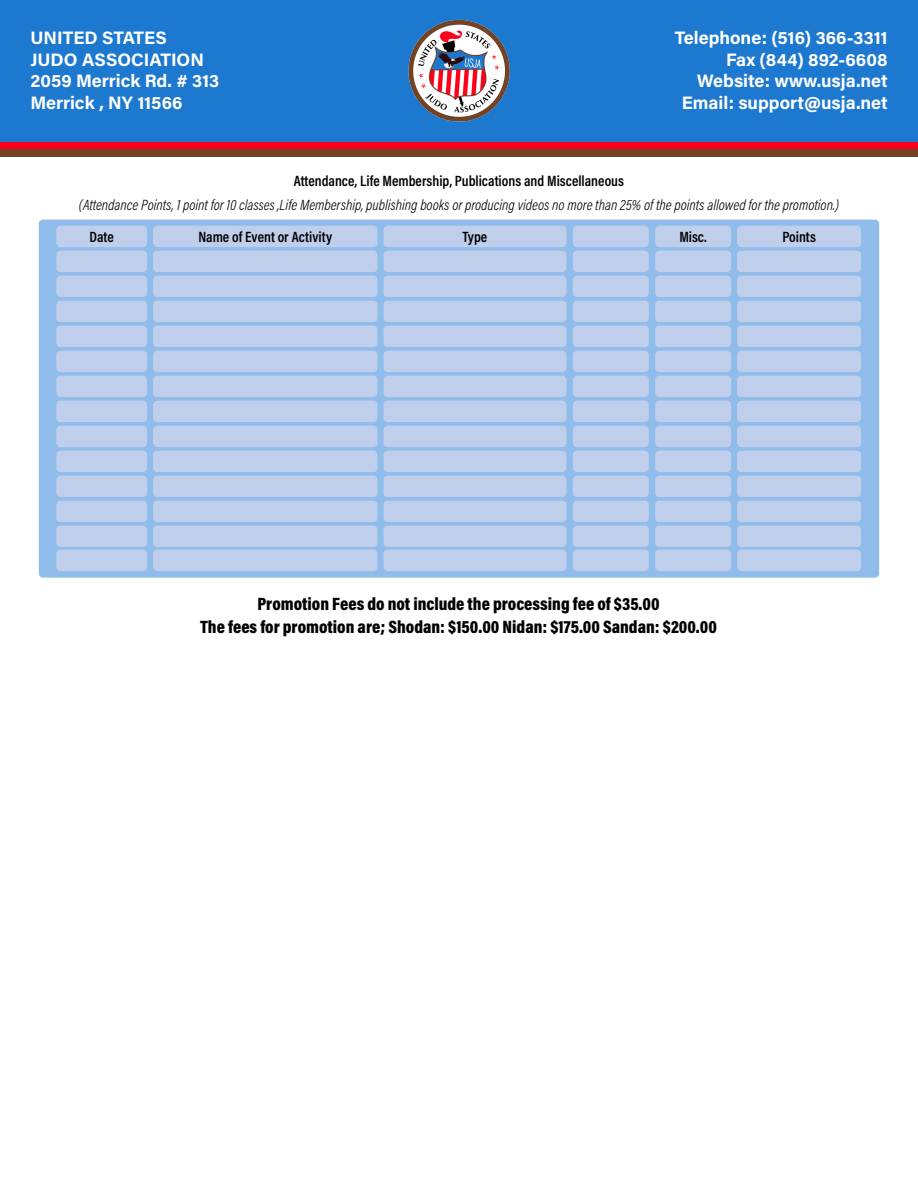
<style>
.page{position:relative;width:918px;height:1188px;background:#fff}
.page>*{position:absolute;margin:0;border:0;box-sizing:border-box;transform-origin:0 0}
.t1{font:700 18px/21.6px "Acumin Pro";color:#fff;text-align:right}
.t2{font:900 18px/22.6px "Acumin Pro Cond";color:#000;text-align:center}
.t3{font:italic 300 15px "Acumin Pro Cond";color:#000}
.t4{font:600 15px "Acumin Pro Cond";color:#000}
</style>
<div class="page">
<div style="left:39px;top:220px;width:840px;height:358px;background:linear-gradient(to right,#93beea,#93beea);border-radius:4px"></div>
<div style="left:0;top:0;width:918px;height:142px;background:#1d79cf"></div>
<img style="left:408px;top:20px;width:102px;height:102px">
<div style="left:0;top:142px;width:918px;height:7px;background:#ff001c"></div>
<div style="left:0;top:150px;width:918px;height:7px;background:#744224"></div>
<div style="left:56px;top:226px;width:91px;height:21px;background:#bfcfeb;border-radius:4px"></div>
<div style="left:153px;top:226px;width:224px;height:21px;background:#bfcfeb;border-radius:4px"></div>
<div style="left:383px;top:226px;width:183px;height:21px;background:#bfcfeb;border-radius:4px"></div>
<div style="left:655px;top:226px;width:76px;height:21px;background:#bfcfeb;border-radius:4px"></div>
<div style="left:737px;top:226px;width:124px;height:21px;background:#bfcfeb;border-radius:4px"></div>
<div style="left:56px;top:251px;width:91px;height:21px;background:#bfcfeb;border-radius:4px"></div>
<div style="left:153px;top:251px;width:224px;height:21px;background:#bfcfeb;border-radius:4px"></div>
<div style="left:383px;top:251px;width:183px;height:21px;background:#bfcfeb;border-radius:4px"></div>
<div style="left:383px;top:276px;width:183px;height:21px;background:#bfcfeb;border-radius:4px"></div>
<div style="left:383px;top:301px;width:183px;height:21px;background:#bfcfeb;border-radius:4px"></div>
<div style="left:383px;top:326px;width:183px;height:21px;background:#bfcfeb;border-radius:4px"></div>
<div style="left:383px;top:351px;width:183px;height:21px;background:#bfcfeb;border-radius:4px"></div>
<div style="left:383px;top:376px;width:183px;height:21px;background:#bfcfeb;border-radius:4px"></div>
<div style="left:655px;top:251px;width:76px;height:21px;background:#bfcfeb;border-radius:4px"></div>
<div style="left:737px;top:251px;width:124px;height:21px;background:#bfcfeb;border-radius:4px"></div>
<div style="left:56px;top:276px;width:91px;height:21px;background:#bfcfeb;border-radius:4px"></div>
<div style="left:153px;top:276px;width:224px;height:21px;background:#bfcfeb;border-radius:4px"></div>
<div style="left:655px;top:276px;width:76px;height:21px;background:#bfcfeb;border-radius:4px"></div>
<div style="left:737px;top:276px;width:124px;height:21px;background:#bfcfeb;border-radius:4px"></div>
<div style="left:56px;top:301px;width:91px;height:21px;background:#bfcfeb;border-radius:4px"></div>
<div style="left:153px;top:301px;width:224px;height:21px;background:#bfcfeb;border-radius:4px"></div>
<div style="left:655px;top:301px;width:76px;height:21px;background:#bfcfeb;border-radius:4px"></div>
<div style="left:737px;top:301px;width:124px;height:21px;background:#bfcfeb;border-radius:4px"></div>
<div style="left:56px;top:326px;width:91px;height:21px;background:#bfcfeb;border-radius:4px"></div>
<div style="left:153px;top:326px;width:224px;height:21px;background:#bfcfeb;border-radius:4px"></div>
<div style="left:655px;top:326px;width:76px;height:21px;background:#bfcfeb;border-radius:4px"></div>
<div style="left:737px;top:326px;width:124px;height:21px;background:#bfcfeb;border-radius:4px"></div>
<div style="left:56px;top:351px;width:91px;height:21px;background:#bfcfeb;border-radius:4px"></div>
<div style="left:153px;top:351px;width:224px;height:21px;background:#bfcfeb;border-radius:4px"></div>
<div style="left:655px;top:351px;width:76px;height:21px;background:#bfcfeb;border-radius:4px"></div>
<div style="left:737px;top:351px;width:124px;height:21px;background:#bfcfeb;border-radius:4px"></div>
<div style="left:56px;top:376px;width:91px;height:21px;background:#bfcfeb;border-radius:4px"></div>
<div style="left:153px;top:376px;width:224px;height:21px;background:#bfcfeb;border-radius:4px"></div>
<div style="left:655px;top:376px;width:76px;height:21px;background:#bfcfeb;border-radius:4px"></div>
<div style="left:737px;top:376px;width:124px;height:21px;background:#bfcfeb;border-radius:4px"></div>
<div style="left:56px;top:401px;width:91px;height:21px;background:#bfcfeb;border-radius:4px"></div>
<div style="left:153px;top:401px;width:224px;height:21px;background:#bfcfeb;border-radius:4px"></div>
<div style="left:383px;top:401px;width:183px;height:21px;background:#bfcfeb;border-radius:4px"></div>
<div style="left:383px;top:426px;width:183px;height:21px;background:#bfcfeb;border-radius:4px"></div>
<div style="left:383px;top:451px;width:183px;height:21px;background:#bfcfeb;border-radius:4px"></div>
<div style="left:383px;top:476px;width:183px;height:21px;background:#bfcfeb;border-radius:4px"></div>
<div style="left:383px;top:501px;width:183px;height:21px;background:#bfcfeb;border-radius:4px"></div>
<div style="left:383px;top:526px;width:183px;height:21px;background:#bfcfeb;border-radius:4px"></div>
<div style="left:655px;top:401px;width:76px;height:21px;background:#bfcfeb;border-radius:4px"></div>
<div style="left:737px;top:401px;width:124px;height:21px;background:#bfcfeb;border-radius:4px"></div>
<div style="left:56px;top:426px;width:91px;height:21px;background:#bfcfeb;border-radius:4px"></div>
<div style="left:153px;top:426px;width:224px;height:21px;background:#bfcfeb;border-radius:4px"></div>
<div style="left:655px;top:426px;width:76px;height:21px;background:#bfcfeb;border-radius:4px"></div>
<div style="left:737px;top:426px;width:124px;height:21px;background:#bfcfeb;border-radius:4px"></div>
<div style="left:56px;top:451px;width:91px;height:21px;background:#bfcfeb;border-radius:4px"></div>
<div style="left:153px;top:451px;width:224px;height:21px;background:#bfcfeb;border-radius:4px"></div>
<div style="left:655px;top:451px;width:76px;height:21px;background:#bfcfeb;border-radius:4px"></div>
<div style="left:737px;top:451px;width:124px;height:21px;background:#bfcfeb;border-radius:4px"></div>
<div style="left:56px;top:476px;width:91px;height:21px;background:#bfcfeb;border-radius:4px"></div>
<div style="left:153px;top:476px;width:224px;height:21px;background:#bfcfeb;border-radius:4px"></div>
<div style="left:655px;top:476px;width:76px;height:21px;background:#bfcfeb;border-radius:4px"></div>
<div style="left:737px;top:476px;width:124px;height:21px;background:#bfcfeb;border-radius:4px"></div>
<div style="left:56px;top:501px;width:91px;height:21px;background:#bfcfeb;border-radius:4px"></div>
<div style="left:153px;top:501px;width:224px;height:21px;background:#bfcfeb;border-radius:4px"></div>
<div style="left:655px;top:501px;width:76px;height:21px;background:#bfcfeb;border-radius:4px"></div>
<div style="left:737px;top:501px;width:124px;height:21px;background:#bfcfeb;border-radius:4px"></div>
<div style="left:56px;top:526px;width:91px;height:21px;background:#bfcfeb;border-radius:4px"></div>
<div style="left:153px;top:526px;width:224px;height:21px;background:#bfcfeb;border-radius:4px"></div>
<div style="left:655px;top:526px;width:76px;height:21px;background:#bfcfeb;border-radius:4px"></div>
<div style="left:737px;top:526px;width:124px;height:21px;background:#bfcfeb;border-radius:4px"></div>
<div style="left:383px;top:550px;width:183px;height:21px;background:#bfcfeb;border-radius:4px"></div>
<div style="left:56px;top:550px;width:91px;height:21px;background:#bfcfeb;border-radius:4px"></div>
<div style="left:153px;top:550px;width:224px;height:21px;background:#bfcfeb;border-radius:4px"></div>
<div style="left:655px;top:550px;width:76px;height:21px;background:#bfcfeb;border-radius:4px"></div>
<div style="left:573px;top:226px;width:76px;height:21px;background:#bfcfeb;border-radius:4px"></div>
<div style="left:573px;top:251px;width:76px;height:21px;background:#bfcfeb;border-radius:4px"></div>
<div style="left:573px;top:276px;width:76px;height:21px;background:#bfcfeb;border-radius:4px"></div>
<div style="left:573px;top:301px;width:76px;height:21px;background:#bfcfeb;border-radius:4px"></div>
<div style="left:573px;top:326px;width:76px;height:21px;background:#bfcfeb;border-radius:4px"></div>
<div style="left:573px;top:351px;width:76px;height:21px;background:#bfcfeb;border-radius:4px"></div>
<div style="left:573px;top:376px;width:76px;height:21px;background:#bfcfeb;border-radius:4px"></div>
<div style="left:573px;top:401px;width:76px;height:21px;background:#bfcfeb;border-radius:4px"></div>
<div style="left:573px;top:426px;width:76px;height:21px;background:#bfcfeb;border-radius:4px"></div>
<div style="left:573px;top:451px;width:76px;height:21px;background:#bfcfeb;border-radius:4px"></div>
<div style="left:573px;top:476px;width:76px;height:21px;background:#bfcfeb;border-radius:4px"></div>
<div style="left:573px;top:501px;width:76px;height:21px;background:#bfcfeb;border-radius:4px"></div>
<div style="left:573px;top:526px;width:76px;height:21px;background:#bfcfeb;border-radius:4px"></div>
<div style="left:573px;top:550px;width:76px;height:21px;background:#bfcfeb;border-radius:4px"></div>
<div style="left:737px;top:550px;width:124px;height:21px;background:#bfcfeb;border-radius:4px"></div>
<p class="t1" style="left:30px;top:26px;width:190px;text-align:left">UNITED STATES<br>JUDO ASSOCIATION<br>2059 Merrick Rd. # 313<br>Merrick , NY 11566</p>
<p class="t1" style="left:675px;top:26px;width:214px">Telephone: (516) 366-3311<br>Fax (844) 892-6608<br>Website: www.usja.net<br>Email: support@usja.net</p>
<p class="t4" style="left:294px;top:171px;width:332px">Attendance, Life Membership, Publications and Miscellaneous</p>
<p class="t3" style="left:79px;top:195px;width:762px">(Attendance Points, 1 point for 10 classes ,Life Membership, publishing books or producing videos no more than 25% of the points allowed for the promotion.)</p>
<p class="t4" style="left:90px;top:227px;width:26px">Date</p>
<p class="t4" style="left:198px;top:227px;width:135px">Name of Event or Activity</p>
<p class="t4" style="left:462px;top:227px;width:26px">Type</p>
<p class="t4" style="left:679px;top:227px;width:29px">Misc.</p>
<p class="t4" style="left:782px;top:227px;width:35px">Points</p>
<p class="t2" style="left:200px;top:592px;width:518px">Promotion Fees do not include the processing fee of $35.00<br>The fees for promotion are; Shodan: $150.00 Nidan: $175.00 Sandan: $200.00</p>
</div>
